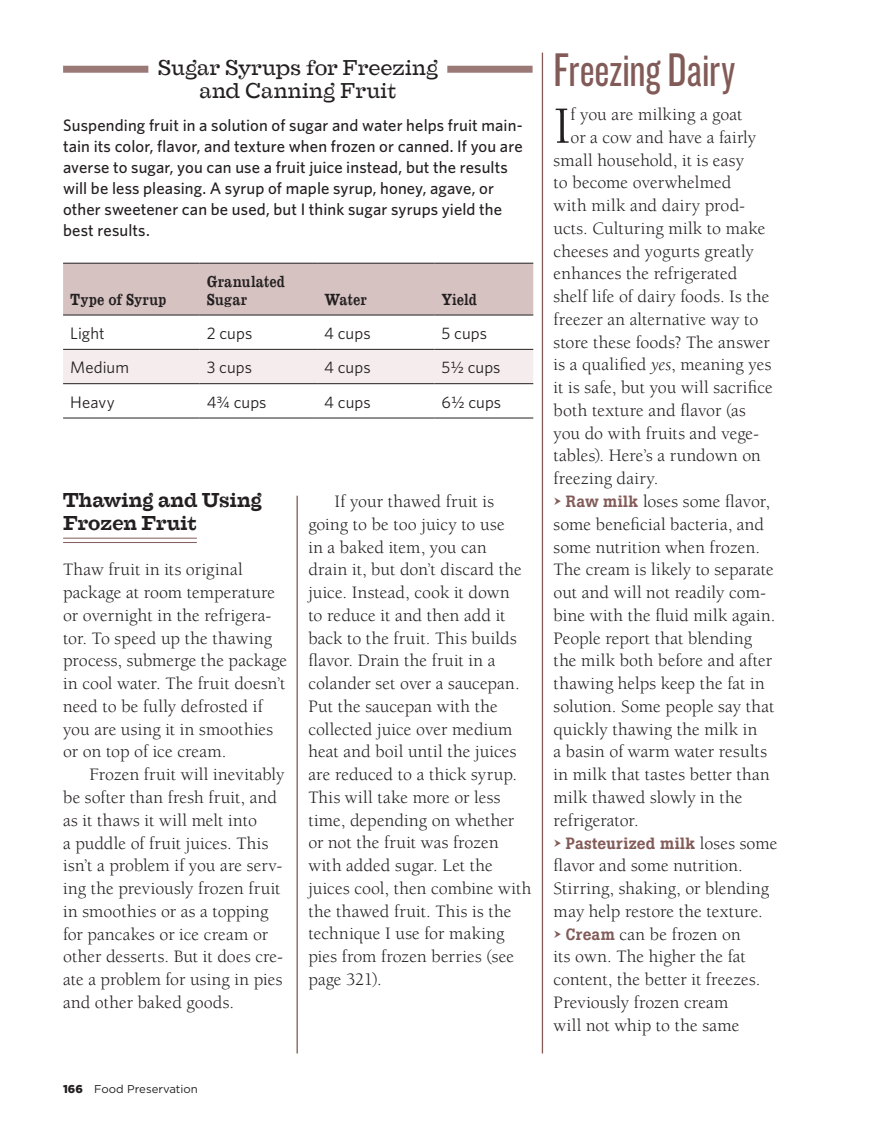
<style>
.page{position:relative;width:883px;height:1135px;background:#fff}
.page>*{position:absolute;margin:0;border:0;box-sizing:border-box;transform-origin:0 0}
.t1{font:53.73px "Berkeley";color:#231f20}
.t2{font:49px "Knockout HTF28 Junior Featherwt";color:#825b58}
.t3{font:21px/22.8px "Farao";letter-spacing:.005em;color:#231f20;text-align:center}
.t4{font:700 19.6px/22.8px "Farao CE";letter-spacing:.005em;color:#231f20}
.t5{font:17.85px/22.8px "Berkeley";letter-spacing:.005em;color:#231f20}
.t6{font:500 16.62px/21px "Whitney";letter-spacing:.01em;color:#231f20}
.t7{font:16.62px "Whitney";letter-spacing:.005em;color:#231f20}
.t8{font:16.1px/17.5px "Clarendon MT Std";letter-spacing:.01em;color:#231f20}
.t9{font:500 16.1px "Boton";letter-spacing:.015em;color:#825b58}
.t10{font:11.38px "Gotham";color:#231f20}
.s1{font-weight:900}
.s2{font-style:italic}
.s3{font-family:"Boton";font-weight:500;font-size:16.1px;color:#825b58}
.s4{font-family:"Berkeley";font-weight:400;font-size:17.85px;color:#231f20}
</style>
<div class="page">
<hr style="left:63px;top:537px;width:134px;height:1px;background:#825b58">
<hr style="left:63px;top:542px;width:134px;height:1px;background:#825b58">
<div style="left:63px;top:66px;width:469px;height:7px;background:#9b7977"></div>
<div style="left:148px;top:63px;width:299px;height:33px;background:#fff"></div>
<div style="left:63px;top:264px;width:470px;height:50px;background:#d5c2c1"></div>
<div style="left:63px;top:350px;width:470px;height:33px;background:#f5eded"></div>
<hr style="left:63px;top:263px;width:137px;height:1px;background:#231f20">
<hr style="left:200px;top:263px;width:117px;height:1px;background:#231f20">
<hr style="left:317px;top:263px;width:117px;height:1px;background:#231f20">
<hr style="left:434px;top:263px;width:99px;height:1px;background:#231f20">
<hr style="left:63px;top:314px;width:137px;height:1px;background:#231f20">
<hr style="left:200px;top:314px;width:117px;height:1px;background:#231f20">
<hr style="left:317px;top:314px;width:117px;height:1px;background:#231f20">
<hr style="left:434px;top:314px;width:99px;height:1px;background:#231f20">
<hr style="left:63px;top:349px;width:137px;height:1px;background:#231f20">
<hr style="left:200px;top:349px;width:117px;height:1px;background:#231f20">
<hr style="left:317px;top:349px;width:117px;height:1px;background:#231f20">
<hr style="left:434px;top:349px;width:99px;height:1px;background:#231f20">
<hr style="left:63px;top:383px;width:137px;height:1px;background:#231f20">
<hr style="left:200px;top:383px;width:117px;height:1px;background:#231f20">
<hr style="left:317px;top:383px;width:117px;height:1px;background:#231f20">
<hr style="left:434px;top:383px;width:99px;height:1px;background:#231f20">
<hr style="left:63px;top:417px;width:137px;height:1px;background:#231f20">
<hr style="left:200px;top:417px;width:117px;height:1px;background:#231f20">
<hr style="left:317px;top:417px;width:117px;height:1px;background:#231f20">
<hr style="left:434px;top:417px;width:99px;height:1px;background:#231f20">
<hr style="left:296px;top:495px;width:2px;height:558px;background:#825b58">
<hr style="left:541px;top:53px;width:2px;height:1000px;background:#825b58">
<p class="t3" style="left:157px;top:59px;width:282px">Sugar Syrups for Freezing and Canning Fruit</p>
<p class="t6" style="left:63px;top:114px;width:461px">Suspending fruit in a solution of sugar and water helps fruit main&shy;tain its color, flavor, and texture when frozen or canned. If you are averse to sugar, you can use a fruit juice instead, but the results will be less pleasing. A syrup of maple syrup, honey, agave, or other sweetener can be used, but I think sugar syrups yield the best results.</p>
<p class="t8" style="left:70px;top:290px;width:98px">Type of Syrup</p>
<p class="t8" style="left:207px;top:272px;width:80px">Granulated<br>Sugar</p>
<p class="t8" style="left:324px;top:290px;width:44px">Water</p>
<p class="t8" style="left:441px;top:290px;width:37px">Yield</p>
<p class="t7" style="left:70px;top:322px;width:36px">Light</p>
<p class="t7" style="left:207px;top:322px;width:47px">2 cups</p>
<p class="t7" style="left:324px;top:322px;width:48px">4 cups</p>
<p class="t7" style="left:441px;top:322px;width:47px">5 cups</p>
<p class="t7" style="left:70px;top:356px;width:60px">Medium</p>
<p class="t7" style="left:207px;top:356px;width:47px">3 cups</p>
<p class="t7" style="left:324px;top:356px;width:48px">4 cups</p>
<p class="t7" style="left:441px;top:356px;width:60px">5½ cups</p>
<p class="t7" style="left:70px;top:390px;width:46px">Heavy</p>
<p class="t7" style="left:207px;top:390px;width:61px">4¾ cups</p>
<p class="t7" style="left:324px;top:390px;width:48px">4 cups</p>
<p class="t7" style="left:441px;top:390px;width:61px">6½ cups</p>
<p class="t4" style="left:63px;top:490px;width:200px">Thawing and Using<br>Frozen Fruit</p>
<p class="t5" style="left:63px;top:558px;width:225px">Thaw fruit in its original package at room temperature or overnight in the refrigera&shy;tor. To speed up the thawing process, submerge the package in cool water. The fruit doesn’t need to be fully defrosted if you are using it in smoothies or on top of ice cream.</p>
<p class="t5" style="left:63px;top:763px;width:223px;text-indent:26px">Frozen fruit will inevitably be softer than fresh fruit, and as it thaws it will melt into<br>a puddle of fruit juices. This isn’t a problem if you are serv&shy;ing the previously frozen fruit in smoothies or as a topping for pancakes or ice cream or other desserts. But it does cre&shy;ate a problem for using in pies and other baked goods.</p>
<p class="t5" style="left:308px;top:490px;width:224px;text-indent:26px">If your thawed fruit is going to be too juicy to use<br>in a baked item, you can<br>drain it, but don’t discard the juice. Instead, cook it down<br>to reduce it and then add it back to the fruit. This builds flavor. Drain the fruit in a colander set over a saucepan.<br>Put the saucepan with the collected juice over medium heat and boil until the juices are reduced to a thick syrup.<br>This will take more or less time, depending on whether or not the fruit was frozen with added sugar. Let the juices cool, then combine with the thawed fruit. This is the technique I use for making pies from frozen berries (see page 321).</p>
<p class="t10" style="left:63px;top:1081px;width:136px"><span class="s1">166</span> Food Preservation</p>
<h2 class="t2" style="left:553px;top:45px;width:183px">Freezing Dairy</h2>
<h1 class="t1" style="left:553px;top:97px;width:18px">I</h1>
<p class="t5" style="left:570px;top:103px;width:173px">f you are milking a goat</p>
<p class="t5" style="left:570px;top:126px;width:187px">or a cow and have a fairly</p>
<p class="t5" style="left:553px;top:149px;width:192px">small household, it is easy</p>
<p class="t5" style="left:553px;top:172px;width:179px">to become overwhelmed</p>
<p class="t5" style="left:553px;top:194px;width:193px">with milk and dairy prod-</p>
<p class="t5" style="left:553px;top:217px;width:213px">ucts. Culturing milk to make</p>
<p class="t5" style="left:553px;top:240px;width:202px">cheeses and yogurts greatly</p>
<p class="t5" style="left:553px;top:263px;width:185px">enhances the refrigerated</p>
<p class="t5" style="left:553px;top:285px;width:217px">shelf life of dairy foods. Is the</p>
<p class="t5" style="left:553px;top:308px;width:206px">freezer an alternative way to</p>
<p class="t5" style="left:553px;top:331px;width:218px">store these foods? The answer</p>
<p class="t5" style="left:553px;top:354px;width:219px">is a qualified <span class="s2">yes</span>, meaning yes</p>
<p class="t5" style="left:553px;top:376px;width:221px">it is safe, but you will sacrifice</p>
<p class="t5" style="left:553px;top:399px;width:194px">both texture and flavor (as</p>
<p class="t5" style="left:553px;top:422px;width:207px">you do with fruits and vege-</p>
<p class="t5" style="left:553px;top:444px;width:209px">tables). Here’s a rundown on</p>
<p class="t5" style="left:553px;top:467px;width:106px">freezing dairy.</p>
<p class="t5" style="left:565px;top:490px;width:205px"><span class="s3">Raw milk</span> loses some flavor,</p>
<p class="t5" style="left:553px;top:513px;width:212px">some beneficial bacteria, and</p>
<p class="t5" style="left:553px;top:536px;width:208px">some nutrition when frozen.</p>
<p class="t5" style="left:553px;top:558px;width:222px">The cream is likely to separate</p>
<p class="t5" style="left:553px;top:581px;width:214px">out and will not readily com-</p>
<p class="t5" style="left:553px;top:604px;width:223px">bine with the fluid milk again.</p>
<p class="t5" style="left:553px;top:627px;width:200px">People report that blending</p>
<p class="t5" style="left:553px;top:649px;width:220px">the milk both before and after</p>
<p class="t5" style="left:553px;top:672px;width:212px">thawing helps keep the fat in</p>
<p class="t5" style="left:553px;top:695px;width:222px">solution. Some people say that</p>
<p class="t5" style="left:553px;top:718px;width:205px">quickly thawing the milk in</p>
<p class="t5" style="left:553px;top:740px;width:215px">a basin of warm water results</p>
<p class="t5" style="left:553px;top:763px;width:217px">in milk that tastes better than</p>
<p class="t5" style="left:553px;top:786px;width:190px">milk thawed slowly in the</p>
<p class="t5" style="left:553px;top:808px;width:87px">refrigerator.</p>
<p class="t9" style="left:565px;top:833px;width:213px">Pasteurized milk <span class="s4">loses some</span></p>
<p class="t5" style="left:553px;top:854px;width:191px">flavor and some nutrition.</p>
<p class="t5" style="left:553px;top:877px;width:217px">Stirring, shaking, or blending</p>
<p class="t5" style="left:553px;top:900px;width:211px">may help restore the texture.</p>
<p class="t5" style="left:565px;top:922px;width:176px"><span class="s3">Cream</span> can be frozen on</p>
<p class="t5" style="left:553px;top:945px;width:194px">its own. The higher the fat</p>
<p class="t5" style="left:553px;top:968px;width:208px">content, the better it freezes.</p>
<p class="t5" style="left:553px;top:991px;width:176px">Previously frozen cream</p>
<p class="t5" style="left:553px;top:1013px;width:187px">will not whip to the same</p>
</div>
